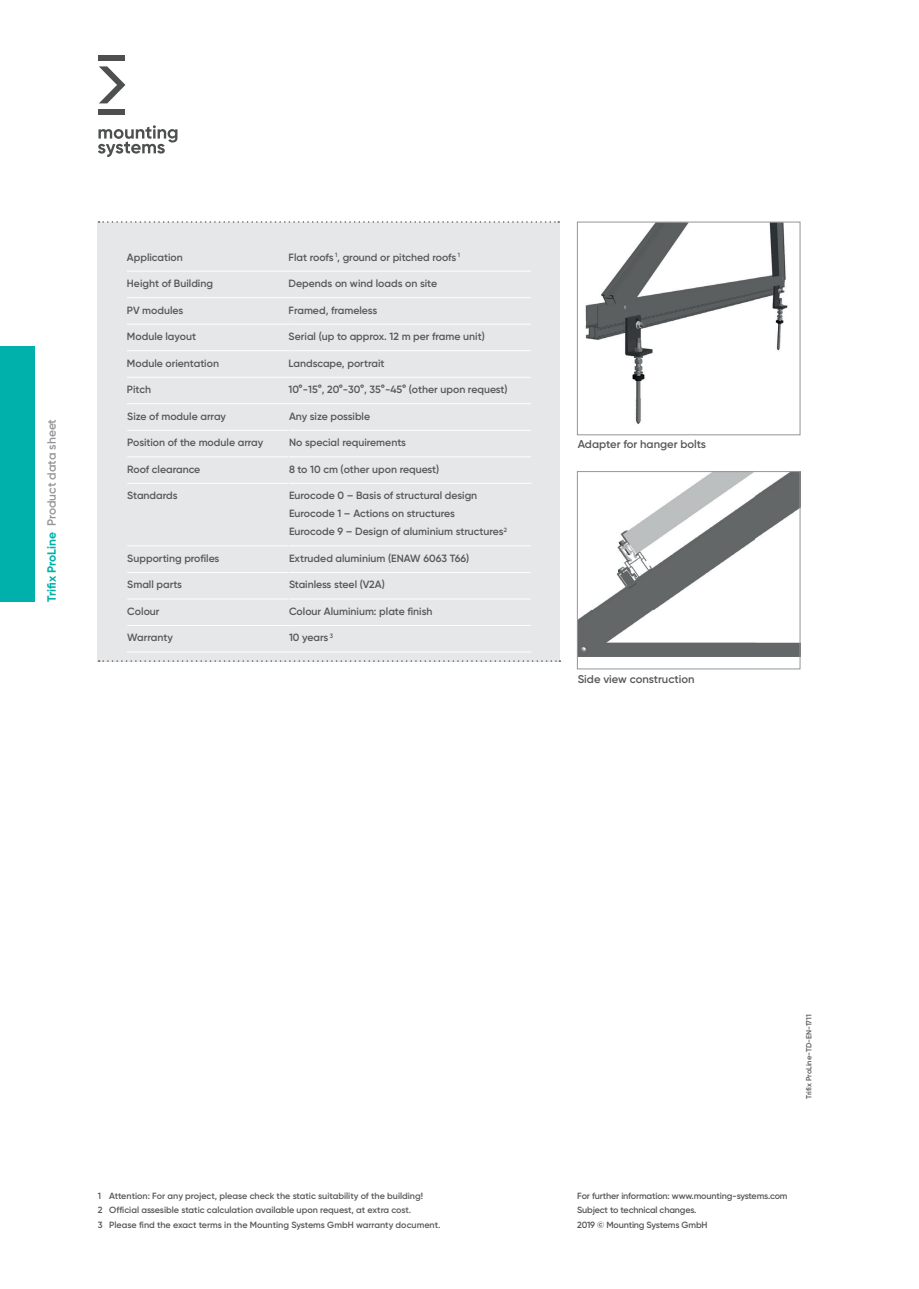
<style>
.page{position:relative;width:919px;height:1289px;background:#fff}
.page>*{position:absolute;margin:0;border:0;box-sizing:border-box;transform-origin:0 0}
.t1{font:600 12px "Gilroy";letter-spacing:-.005em;color:#939598}
.t2{font:600 11.25px "Gilroy";color:#57585a}
.t3{font:600 10.5px/18px "Gilroy";color:#57585a}
.t4{font:600 9px/14.2px "Gilroy";letter-spacing:-.005em;color:#57585a}
.t5{font:600 7.5px "Gilroy";color:#57585a}
.s1{font-weight:700;color:#00b1ab}
</style>
<div class="page">
<div style="left:98px;top:222px;width:462px;height:439px;background:#e6e7e9"></div>
<svg style="left:99px;top:221px;width:460px;height:2px"></svg>
<svg style="left:99px;top:660px;width:461px;height:2px"></svg>
<div style="left:0;top:347px;width:34px;height:255px;background:#00b1ab"></div>
<svg style="left:98px;top:125px;width:79px;height:32px"></svg>
<svg style="left:99px;top:66px;width:26px;height:37px"></svg>
<div style="left:98px;top:109px;width:27px;height:5px;background:#4d504f"></div>
<div style="left:98px;top:55px;width:27px;height:6px;background:#4d504f"></div>
<img style="left:585px;top:224px;width:203px;height:200px">
<div style="left:577px;top:222px;width:223px;height:213px;border:1px solid #939598"></div>
<img style="left:579px;top:473px;width:219px;height:183px">
<div style="left:577px;top:471px;width:223px;height:198px;border:1px solid #939598"></div>
<hr style="left:127px;top:271px;width:161px;height:1px;background:#fff">
<hr style="left:288px;top:271px;width:243px;height:1px;background:#fff">
<hr style="left:127px;top:297px;width:161px;height:1px;background:#fff">
<hr style="left:288px;top:297px;width:243px;height:1px;background:#fff">
<hr style="left:127px;top:324px;width:161px;height:1px;background:#fff">
<hr style="left:288px;top:324px;width:243px;height:1px;background:#fff">
<hr style="left:127px;top:350px;width:161px;height:1px;background:#fff">
<hr style="left:288px;top:350px;width:243px;height:1px;background:#fff">
<hr style="left:127px;top:377px;width:161px;height:1px;background:#fff">
<hr style="left:288px;top:377px;width:243px;height:1px;background:#fff">
<hr style="left:126px;top:403px;width:162px;height:1px;background:#fff">
<hr style="left:288px;top:403px;width:243px;height:1px;background:#fff">
<hr style="left:127px;top:430px;width:161px;height:1px;background:#fff">
<hr style="left:289px;top:430px;width:242px;height:1px;background:#fff">
<hr style="left:127px;top:456px;width:161px;height:1px;background:#fff">
<hr style="left:289px;top:456px;width:242px;height:1px;background:#fff">
<hr style="left:127px;top:483px;width:161px;height:1px;background:#fff">
<hr style="left:289px;top:483px;width:242px;height:1px;background:#fff">
<hr style="left:127px;top:545px;width:161px;height:1px;background:#fff">
<hr style="left:289px;top:545px;width:241px;height:1px;background:#fff">
<hr style="left:127px;top:572px;width:161px;height:1px;background:#fff">
<hr style="left:289px;top:572px;width:241px;height:1px;background:#fff">
<hr style="left:127px;top:598px;width:161px;height:1px;background:#fff">
<hr style="left:289px;top:598px;width:241px;height:1px;background:#fff">
<hr style="left:288px;top:625px;width:242px;height:1px;background:#fff">
<hr style="left:288px;top:651px;width:243px;height:1px;background:#fff">
<hr style="left:127px;top:625px;width:161px;height:1px;background:#fff">
<hr style="left:126px;top:651px;width:162px;height:1px;background:#fff">
<p class="t1" style="left:44px;top:602px;width:184px;rotate:-90deg"><span class="s1">Trifix ProLine</span> Product data sheet</p>
<p class="t3" style="left:127px;top:248px;width:57px">Application</p>
<p class="t3" style="left:288px;top:248px;width:173px">Flat roofs <sup>1</sup>, ground or pitched roofs <sup>1</sup></p>
<p class="t3" style="left:127px;top:274px;width:88px">Height of Building</p>
<p class="t3" style="left:288px;top:274px;width:150px">Depends on wind loads on site</p>
<p class="t3" style="left:127px;top:301px;width:58px">PV modules</p>
<p class="t3" style="left:288px;top:301px;width:90px">Framed, frameless</p>
<p class="t3" style="left:127px;top:327px;width:71px">Module layout</p>
<p class="t3" style="left:288px;top:327px;width:198px">Serial (up to approx. 12 m per frame unit)</p>
<p class="t3" style="left:127px;top:354px;width:94px">Module orientation</p>
<p class="t3" style="left:288px;top:354px;width:97px">Landscape, portrait</p>
<p class="t3" style="left:127px;top:380px;width:26px">Pitch</p>
<p class="t3" style="left:288px;top:380px;width:220px">10°-15°, 20°-30°, 35°-45° (other upon request)</p>
<p class="t3" style="left:127px;top:407px;width:100px">Size of module array</p>
<p class="t3" style="left:289px;top:407px;width:83px">Any size possible</p>
<p class="t3" style="left:127px;top:433px;width:137px">Position of the module array</p>
<p class="t3" style="left:289px;top:433px;width:118px">No special requirements</p>
<p class="t3" style="left:127px;top:460px;width:75px">Roof clearance</p>
<p class="t3" style="left:289px;top:460px;width:152px">8 to 10 cm (other upon request)</p>
<p class="t3" style="left:127px;top:486px;width:52px">Standards</p>
<p class="t3" style="left:289px;top:486px;width:219px">Eurocode 0 – Basis of structural design<br>Eurocode 1 – Actions on structures<br>Eurocode 9 – Design of aluminium structures<sup>2</sup></p>
<p class="t3" style="left:127px;top:549px;width:94px">Supporting profiles</p>
<p class="t3" style="left:289px;top:549px;width:182px">Extruded aluminium (ENAW 6063 T66)</p>
<p class="t3" style="left:127px;top:575px;width:56px">Small parts</p>
<p class="t3" style="left:289px;top:575px;width:97px">Stainless steel (V2A)</p>
<p class="t3" style="left:127px;top:602px;width:34px">Colour</p>
<p class="t3" style="left:289px;top:602px;width:145px">Colour Aluminium: plate finish</p>
<p class="t3" style="left:127px;top:628px;width:47px">Warranty</p>
<p class="t3" style="left:289px;top:628px;width:45px">10 years <sup>3</sup></p>
<p class="t2" style="left:577px;top:436px;width:130px">Adapter for hanger bolts</p>
<p class="t2" style="left:577px;top:672px;width:118px">Side view construction</p>
<p class="t5" style="left:804px;top:1098px;width:86px;rotate:-90deg">Trifix ProLine-TD-EN-1711</p>
<p class="t4" style="left:98px;top:1188px;width:344px">1 Attention: For any project, please check the static suitability of the building!<br>2 Official assesible static calculation available upon request, at extra cost.<br>3 Please find the exact terms in the Mounting Systems GmbH warranty document.</p>
<p class="t4" style="left:577px;top:1188px;width:212px">For further information: www.mounting-systems.com<br>Subject to technical changes.<br>2019 © Mounting Systems GmbH</p>
</div>
